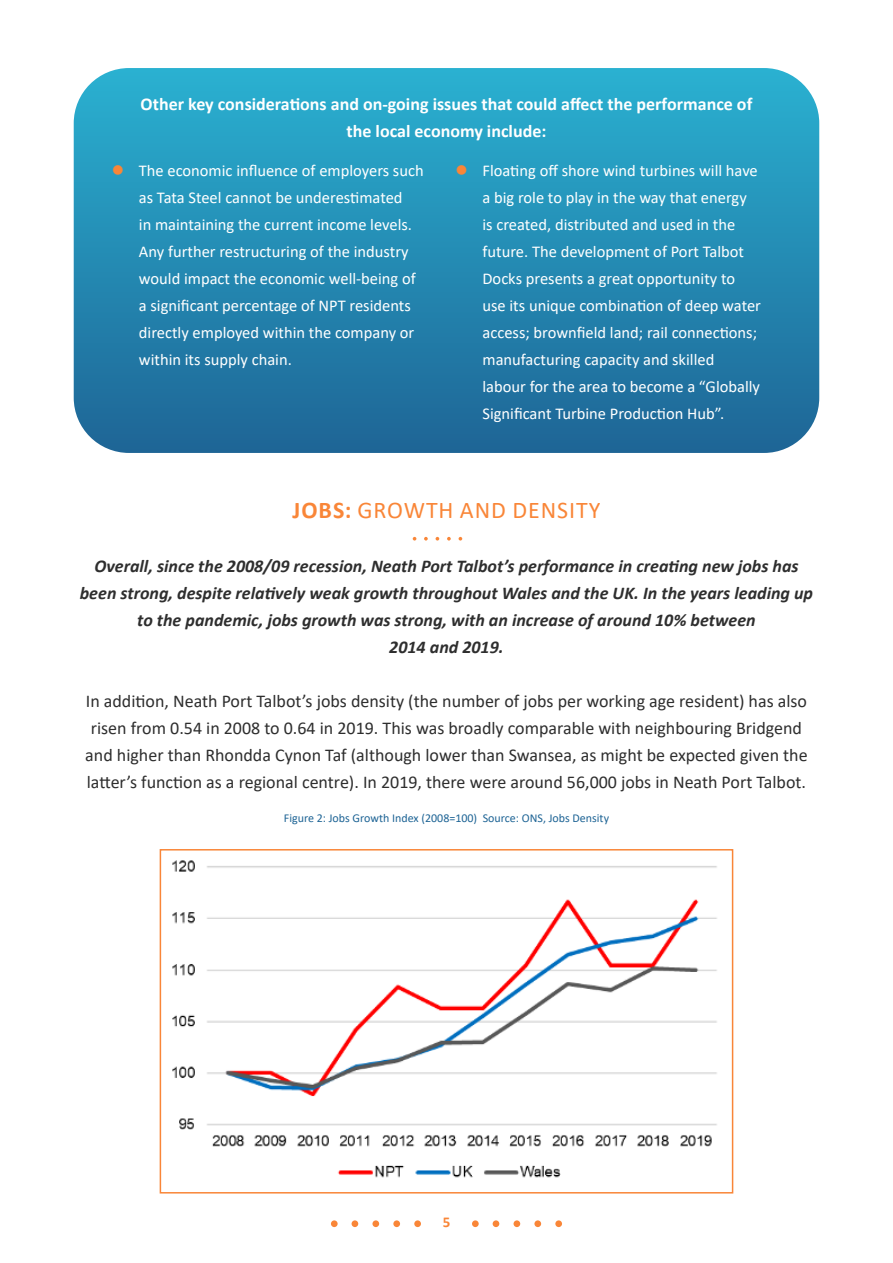
<style>
.page{position:relative;width:893px;height:1263px;background:#fff}
.page>*{position:absolute;margin:0;border:0;box-sizing:border-box;transform-origin:0 0}
.t1{font:24px "Calibri";letter-spacing:.04em;color:#f98638}
.t2{font:18px/27px "Calibri";color:#2e2e2e;text-align:center}
.t3{font:italic 700 18px/27px "Calibri";color:#2e2e2e;text-align:center}
.t4{font:700 18px/27px "Calibri";color:#fff;text-align:center}
.t5{font:16.5px/27px "Calibri";color:#fff}
.t6{font:700 15px "Calibri";color:#f98638}
.t7{font:12px "Calibri";color:#1e6495}
.s1{font-weight:700}
</style>
<div class="page">
<div style="left:331px;top:1220px;width:7px;height:7px;background:#f98638;border-radius:50%"></div>
<div style="left:352px;top:1220px;width:6px;height:7px;background:#f98638;border-radius:50%"></div>
<div style="left:372px;top:1220px;width:7px;height:7px;background:#f98638;border-radius:50%"></div>
<div style="left:393px;top:1220px;width:7px;height:7px;background:#f98638;border-radius:50%"></div>
<div style="left:414px;top:1220px;width:7px;height:7px;background:#f98638;border-radius:50%"></div>
<div style="left:472px;top:1220px;width:7px;height:7px;background:#f98638;border-radius:50%"></div>
<div style="left:493px;top:1220px;width:6px;height:7px;background:#f98638;border-radius:50%"></div>
<div style="left:514px;top:1220px;width:6px;height:7px;background:#f98638;border-radius:50%"></div>
<div style="left:534px;top:1220px;width:7px;height:7px;background:#f98638;border-radius:50%"></div>
<div style="left:555px;top:1220px;width:7px;height:7px;background:#f98638;border-radius:50%"></div>
<img style="left:172px;top:860px;width:545px;height:318px">
<div style="left:160px;top:849px;width:573px;height:344px;border:2px solid #f98638"></div>
<svg style="left:74px;top:68px;width:745px;height:385px;background:#258bb3"></svg>
<svg style="left:424px;top:537px;width:4px;height:3px"></svg>
<svg style="left:447px;top:537px;width:4px;height:3px"></svg>
<svg style="left:113px;top:165px;width:10px;height:10px"></svg>
<svg style="left:457px;top:165px;width:9px;height:10px"></svg>
<p class="t4" style="left:141px;top:91px;width:613px">Other key considerations and on-going issues that could affect the performance of the local economy include:</p>
<p class="t5" style="left:139px;top:157px;width:286px">The economic influence of employers such as Tata Steel cannot be underestimated<br>in maintaining the current income levels.<br>Any further restructuring of the industry would impact the economic well-being of a significant percentage of NPT residents directly employed within the company or within its supply chain.</p>
<p class="t5" style="left:482px;top:157px;width:280px">Floating off shore wind turbines will have a big role to play in the way that energy is created, distributed and used in the future. The development of Port Talbot Docks presents a great opportunity to use its unique combination of deep water access; brownfield land; rail connections; manufacturing capacity and skilled labour for the area to become a “Globally Significant Turbine Production Hub”.</p>
<h1 class="t1" style="left:293px;top:494px;width:309px"><span class="s1">JOBS:</span> GROWTH AND DENSITY</h1>
<p class="t3" style="left:80px;top:552px;width:735px">Overall, since the 2008/09 recession, Neath Port Talbot’s performance in creating new jobs has been strong, despite relatively weak growth throughout Wales and the UK. In the years leading up to the pandemic, jobs growth was strong, with an increase of around 10% between<br>2014 and 2019.</p>
<p class="t2" style="left:85px;top:687px;width:724px">In addition, Neath Port Talbot’s jobs density (the number of jobs per working age resident) has also risen from 0.54 in 2008 to 0.64 in 2019. This was broadly comparable with neighbouring Bridgend and higher than Rhondda Cynon Taf (although lower than Swansea, as might be expected given the latter’s function as a regional centre). In 2019, there were around 56,000 jobs in Neath Port Talbot.</p>
<p class="t7" style="left:284px;top:810px;width:327px">Figure 2: Jobs Growth Index (2008=100) Source: ONS, Jobs Density</p>
<p class="t6" style="left:443px;top:1212px;width:9px">5</p>
</div>
